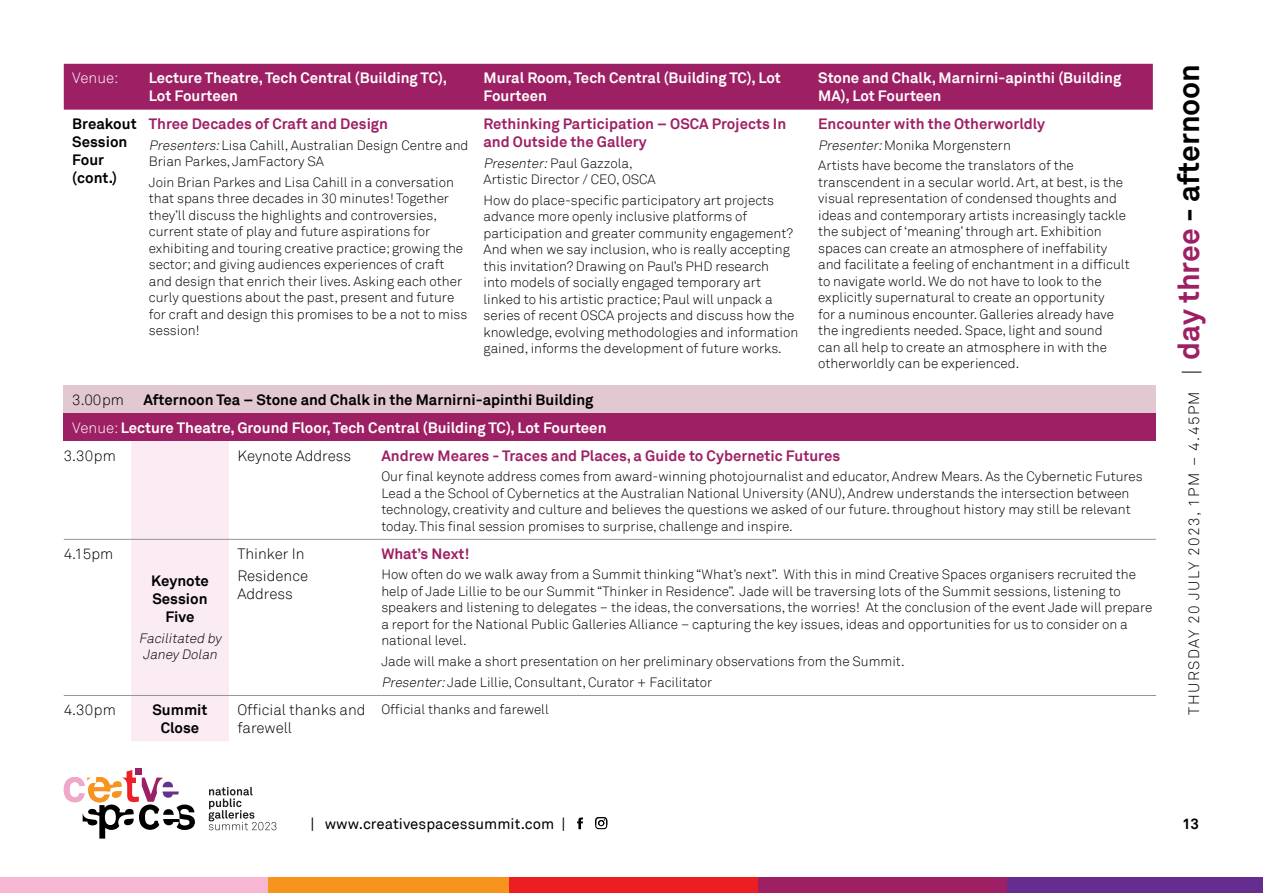
<style>
.page{position:relative;width:1263px;height:893px;background:#fff}
.page>*{position:absolute;margin:0;border:0;box-sizing:border-box;transform-origin:0 0}
.t1{font:700 15px/18px "Akkurat";color:#fff}
.t2{font:700 15px/18px "Akkurat";color:#9e2064}
.t3{font:700 15px/18px "Akkurat";color:#000;text-align:center}
.t4{font:300 15px/22.2px "Akkurat";color:#000}
.t5{font:300 15px "Akkurat";letter-spacing:.1em;color:#000}
.t6{font:15px "Akkurat";color:#000}
.t7{font:300 15px "Akkurat";color:#fff}
.t8{font:300 13.5px/16.5px "Akkurat";color:#000}
.t9{font:italic 300 13.5px/16.5px "Akkurat";color:#000;text-align:center}
.s1{font-style:italic}
.s2{font-weight:300}
.s3{font-size:22.5px}
.s4{font-weight:700;font-size:30px;color:#9e2064}
.s5{font-weight:700;font-size:30px}
</style>
<div class="page">
<div style="left:137px;top:877px;width:504px;height:16px;background:#f7941e"></div>
<div style="left:0;top:877px;width:268px;height:16px;background:#f7b7d3"></div>
<div style="left:509px;top:877px;width:256px;height:16px;background:#ed1d24"></div>
<div style="left:758px;top:877px;width:256px;height:16px;background:#9e1f63"></div>
<div style="left:1007px;top:877px;width:256px;height:16px;background:#662d91"></div>
<svg style="left:577px;top:817px;width:6px;height:12px"></svg>
<svg style="left:595px;top:817px;width:12px;height:12px"></svg>
<svg style="left:64px;top:768px;width:131px;height:71px"></svg>
<svg style="left:209px;top:787px;width:67px;height:43px"></svg>
<div style="left:64px;top:64px;width:1089px;height:46px;background:#9e2064"></div>
<div style="left:64px;top:385px;width:1092px;height:28px;background:#e2c8d1"></div>
<div style="left:64px;top:413px;width:1092px;height:28px;background:#9e2064"></div>
<div style="left:131px;top:441px;width:98px;height:300px;background:#fbebf3"></div>
<hr style="left:64px;top:539px;width:67px;height:1px;background:#939598">
<hr style="left:131px;top:539px;width:98px;height:1px;background:#939598">
<hr style="left:229px;top:539px;width:152px;height:1px;background:#939598">
<hr style="left:381px;top:539px;width:775px;height:1px;background:#939598">
<hr style="left:64px;top:695px;width:67px;height:1px;background:#939598">
<hr style="left:131px;top:695px;width:98px;height:1px;background:#939598">
<hr style="left:229px;top:695px;width:152px;height:1px;background:#939598">
<hr style="left:381px;top:695px;width:775px;height:1px;background:#939598">
<p class="t7" style="left:72px;top:69px;width:48px">Venue:</p>
<p class="t1" style="left:149px;top:69px;width:300px">Lecture Theatre, Tech Central (Building TC),<br>Lot Fourteen</p>
<p class="t1" style="left:483px;top:69px;width:299px">Mural Room, Tech Central (Building TC), Lot<br>Fourteen</p>
<p class="t1" style="left:818px;top:69px;width:305px">Stone and Chalk, Marnirni-apinthi (Building<br>MA), Lot Fourteen</p>
<p class="t3" style="left:72px;top:115px;width:66px;text-align:left">Breakout<br>Session<br>Four (cont.)</p>
<p class="t2" style="left:149px;top:115px;width:241px">Three Decades of Craft and Design</p>
<p class="t2" style="left:483px;top:115px;width:304px">Rethinking Participation – OSCA Projects In and Outside the Gallery</p>
<p class="t8" style="left:483px;top:155px;width:174px"><span class="s1">Presenter:</span>Paul Gazzola,<br>Artistic Director / CEO, OSCA</p>
<p class="t8" style="left:483px;top:192px;width:316px">How do place-specific participatory art projects advance more openly inclusive platforms of participation and greater community engagement?<br>And when we say inclusion, who is really accepting this invitation? Drawing on Paul’s PHD research<br>into models of socially engaged temporary art linked to his artistic practice; Paul will unpack a series of recent OSCA projects and discuss how the knowledge, evolving methodologies and information gained, informs the development of future works.</p>
<p class="t2" style="left:818px;top:115px;width:228px">Encounter with the Otherworldly</p>
<p class="t8" style="left:818px;top:135px;width:257px;line-height:20.7px"><span class="s1">Presenter:</span>Monika Morgenstern<br>Artists have become the translators of the</p>
<p class="t8" style="left:818px;top:174px;width:313px">transcendent in a secular world. Art, at best, is the visual representation of condensed thoughts and ideas and contemporary artists increasingly tackle the subject of ‘meaning’ through art. Exhibition spaces can create an atmosphere of ineffability and facilitate a feeling of enchantment in a difficult to navigate world. We do not have to look to the explicitly supernatural to create an opportunity<br>for a numinous encounter. Galleries already have the ingredients needed. Space, light and sound<br>can all help to create an atmosphere in with the otherworldly can be experienced.</p>
<p class="t8" style="left:149px;top:137px;width:321px"><span class="s1">Presenters:</span>Lisa Cahill, Australian Design Centre and<br>Brian Parkes, JamFactory SA</p>
<p class="t8" style="left:149px;top:174px;width:320px">Join Brian Parkes and Lisa Cahill in a conversation that spans three decades in 30 minutes! Together they’ll discuss the highlights and controversies, current state of play and future aspirations for exhibiting and touring creative practice; growing the sector; and giving audiences experiences of craft and design that enrich their lives. Asking each other curly questions about the past, present and future for craft and design this promises to be a not to miss session!</p>
<p class="t4" style="left:72px;top:389px;width:53px">3.00pm</p>
<p class="t3" style="left:143px;top:391px;width:452px">Afternoon Tea – Stone and Chalk in the Marnirni-apinthi Building</p>
<p class="t1" style="left:72px;top:419px;width:536px"><span class="s2">Venue:</span> Lecture Theatre, Ground Floor, Tech Central (Building TC), Lot Fourteen</p>
<p class="t4" style="left:64px;top:445px;width:54px">3.30pm</p>
<p class="t4" style="left:237px;top:445px;width:115px">Keynote Address</p>
<p class="t2" style="left:381px;top:446px;width:460px">Andrew Meares - Traces and Places, a Guide to Cybernetic Futures</p>
<p class="t8" style="left:381px;top:469px;width:763px">Our final keynote address comes from award-winning photojournalist and educator, Andrew Mears. As the Cybernetic Futures Lead a the School of Cybernetics at the Australian National University (ANU), Andrew understands the intersection between technology, creativity and culture and believes the questions we asked of our future. throughout history may still be relevant today. This final session promises to surprise, challenge and inspire.</p>
<p class="t4" style="left:64px;top:543px;width:51px">4.15pm</p>
<p class="t3" style="left:151px;top:572px;width:59px">Keynote<br>Session<br>Five</p>
<p class="t9" style="left:139px;top:630px;width:87px">Facilitated by<br>Janey Dolan</p>
<p class="t4" style="left:237px;top:543px;width:72px">Thinker In<br>Residence</p>
<p class="t4" style="left:237px;top:583px;width:57px">Address</p>
<p class="t2" style="left:381px;top:544px;width:90px">What’s Next!</p>
<p class="t8" style="left:381px;top:567px;width:773px">How often do we walk away from a Summit thinking “What’s next”. With this in mind Creative Spaces organisers recruited the help of Jade Lillie to be our Summit “Thinker in Residence”. Jade will be traversing lots of the Summit sessions, listening to speakers and listening to delegates – the ideas, the conversations, the worries! At the conclusion of the event Jade will prepare a report for the National Public Galleries Alliance – capturing the key issues, ideas and opportunities for us to consider on a national level.</p>
<p class="t8" style="left:381px;top:651px;width:525px;line-height:20.7px">Jade will make a short presentation on her preliminary observations from the Summit.<br><span class="s1">Presenter:</span>Jade Lillie, Consultant, Curator + Facilitator</p>
<p class="t4" style="left:64px;top:699px;width:54px">4.30pm</p>
<p class="t3" style="left:152px;top:701px;width:57px">Summit<br>Close</p>
<p class="t4" style="left:237px;top:701px;width:130px;line-height:18px">Official thanks and farewell</p>
<p class="t8" style="left:381px;top:701px;width:169px">Official thanks and farewell</p>
<p class="t5" style="left:1185px;top:715px;width:652px;rotate:-90deg">THURSDAY 20 JULY 2023, 1PM – 4.45PM <span class="s3">|</span> <span class="s4">day three</span> <span class="s5">- afternoon</span></p>
<p class="t6" style="left:310px;top:815px;width:256px">| www.creativespacessummit.com |</p>
<p class="t3" style="left:1182px;top:815px;width:19px">13</p>
</div>
